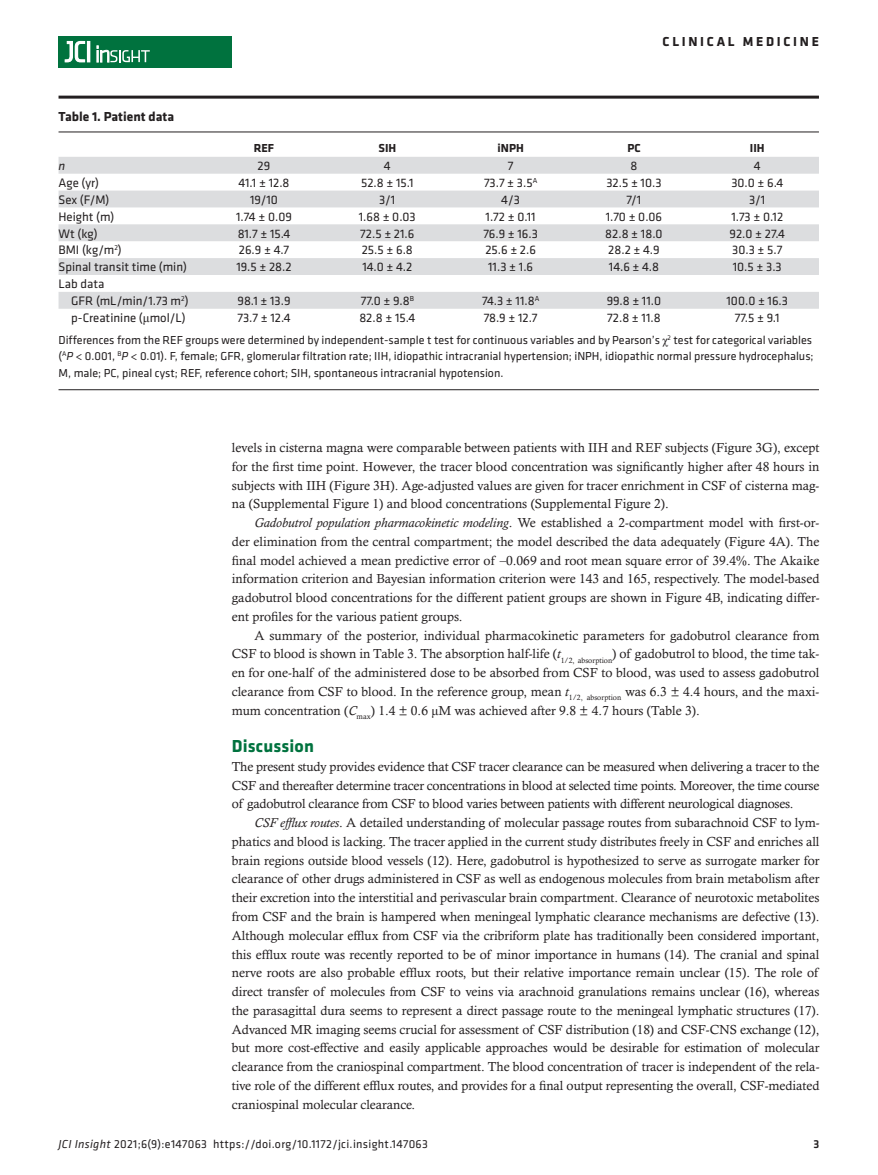
<style>
.page{position:relative;width:878px;height:1175px;background:#fff}
.page>*{position:absolute;margin:0;border:0;box-sizing:border-box;transform-origin:0 0}
.t1{font:700 18px "Klavika";letter-spacing:.01em;color:#00723e}
.t2{font:700 13.5px "Klavika Basic";color:#231f20}
.t3{font:700 13.5px "Klavika Basic";letter-spacing:.2em;color:#231f20}
.t4{font:13.2px/18.8px "Calisto MT Std";color:#231f20;text-align:justify}
.t5{font:12.75px/17px "Klavika";color:#231f20}
.t6{font:italic 12.75px "Klavika";color:#231f20}
.t7{font:12px/16.5px "Klavika Basic";color:#231f20;text-align:justify}
.t8{font:12px "Klavika Basic";letter-spacing:.025em;color:#231f20}
.t9{font:700 12px "Klavika";color:#231f20}
.t10{font:500 12px "Klavika Basic";color:#231f20}
.s1{font-family:"Times New Roman"}
.s2{font-style:italic}
</style>
<div class="page">
<div style="left:59px;top:36px;width:173px;height:31px;background:#00723e"></div>
<hr style="left:87px;top:41px;width:3px;height:21px;background:#fff">
<svg style="left:64px;top:41px;width:21px;height:22px"></svg>
<svg style="left:97px;top:46px;width:53px;height:16px"></svg>
<hr style="left:59px;top:96px;width:760px;height:3px;background:#231f20">
<hr style="left:59px;top:132px;width:760px;height:1px;background:#231f20">
<hr style="left:59px;top:389px;width:760px;height:1px;background:#231f20">
<svg style="left:59px;top:157px;width:760px;height:152px;fill:#dcdddf"></svg>
<p class="t2" style="left:59px;top:107px;width:117px">Table 1. Patient data</p>
<p class="t3" style="left:662px;top:32px;width:158px">CLINICAL MEDICINE</p>
<p class="t9" style="left:254px;top:139px;width:22px">REF</p>
<p class="t9" style="left:378px;top:139px;width:19px">SIH</p>
<p class="t9" style="left:497px;top:139px;width:28px">iNPH</p>
<p class="t9" style="left:627px;top:139px;width:15px">PC</p>
<p class="t9" style="left:750px;top:139px;width:16px">IIH</p>
<p class="t6" style="left:59px;top:158px;width:8px">n</p>
<p class="t5" style="left:258px;top:157px;width:14px">29</p>
<p class="t5" style="left:384px;top:157px;width:8px">4</p>
<p class="t5" style="left:508px;top:157px;width:7px">7</p>
<p class="t5" style="left:630px;top:157px;width:8px">8</p>
<p class="t5" style="left:753px;top:157px;width:8px">4</p>
<p class="t5" style="left:59px;top:174px;width:42px">Age (yr)</p>
<p class="t5" style="left:238px;top:174px;width:53px">41.1 ± 12.8</p>
<p class="t5" style="left:361px;top:174px;width:54px">52.8 ± 15.1</p>
<p class="t5" style="left:484px;top:174px;width:55px">73.7 ± 3.5<sup>A</sup></p>
<p class="t5" style="left:606px;top:174px;width:57px">32.5 ± 10.3</p>
<p class="t5" style="left:731px;top:174px;width:53px">30.0 ± 6.4</p>
<p class="t5" style="left:58px;top:191px;width:52px">Sex (F/M)</p>
<p class="t5" style="left:250px;top:191px;width:29px">19/10</p>
<p class="t5" style="left:379px;top:191px;width:18px">3/1</p>
<p class="t5" style="left:501px;top:191px;width:20px">4/3</p>
<p class="t5" style="left:626px;top:191px;width:16px">7/1</p>
<p class="t5" style="left:749px;top:191px;width:18px">3/1</p>
<p class="t5" style="left:58px;top:207px;width:57px">Height (m)</p>
<p class="t5" style="left:236px;top:207px;width:57px">1.74 ± 0.09</p>
<p class="t5" style="left:359px;top:207px;width:59px">1.68 ± 0.03</p>
<p class="t5" style="left:485px;top:207px;width:52px">1.72 ± 0.11</p>
<p class="t5" style="left:605px;top:207px;width:58px">1.70 ± 0.06</p>
<p class="t5" style="left:731px;top:207px;width:53px">1.73 ± 0.12</p>
<p class="t5" style="left:58px;top:224px;width:41px">Wt (kg)</p>
<p class="t5" style="left:238px;top:224px;width:54px">81.7 ± 15.4</p>
<p class="t5" style="left:360px;top:224px;width:56px">72.5 ± 21.6</p>
<p class="t5" style="left:483px;top:224px;width:56px">76.9 ± 16.3</p>
<p class="t5" style="left:605px;top:224px;width:59px">82.8 ± 18.0</p>
<p class="t5" style="left:729px;top:224px;width:57px">92.0 ± 27.4</p>
<p class="t5" style="left:58px;top:241px;width:65px">BMI (kg/m<sup>2</sup>)</p>
<p class="t5" style="left:239px;top:241px;width:52px">26.9 ± 4.7</p>
<p class="t5" style="left:362px;top:241px;width:53px">25.5 ± 6.8</p>
<p class="t5" style="left:485px;top:241px;width:52px">25.6 ± 2.6</p>
<p class="t5" style="left:608px;top:241px;width:53px">28.2 ± 4.9</p>
<p class="t5" style="left:732px;top:241px;width:52px">30.3 ± 5.7</p>
<p class="t5" style="left:58px;top:258px;width:130px">Spinal transit time (min)</p>
<p class="t5" style="left:236px;top:258px;width:57px">19.5 ± 28.2</p>
<p class="t5" style="left:362px;top:258px;width:51px">14.0 ± 4.2</p>
<p class="t5" style="left:488px;top:258px;width:46px">11.3 ± 1.6</p>
<p class="t5" style="left:609px;top:258px;width:52px">14.6 ± 4.8</p>
<p class="t5" style="left:732px;top:258px;width:51px">10.5 ± 3.3</p>
<p class="t5" style="left:71px;top:275px;width:119px;text-indent:-13px">Lab data<br>GFR (mL/min/1.73 m<sup>2</sup>)</p>
<p class="t5" style="left:237px;top:292px;width:55px">98.1 ± 13.9</p>
<p class="t5" style="left:361px;top:292px;width:55px">77.0 ± 9.8<sup>B</sup></p>
<p class="t5" style="left:482px;top:292px;width:59px">74.3 ± 11.8<sup>A</sup></p>
<p class="t5" style="left:606px;top:292px;width:56px">99.8 ± 11.0</p>
<p class="t5" style="left:726px;top:292px;width:63px">100.0 ± 16.3</p>
<p class="t5" style="left:71px;top:309px;width:116px">p-Creatinine (<span class="s1">μ</span>mol/L)</p>
<p class="t5" style="left:237px;top:309px;width:55px">73.7 ± 12.4</p>
<p class="t5" style="left:359px;top:309px;width:57px">82.8 ± 15.4</p>
<p class="t5" style="left:483px;top:309px;width:55px">78.9 ± 12.7</p>
<p class="t5" style="left:607px;top:309px;width:55px">72.8 ± 11.8</p>
<p class="t5" style="left:734px;top:309px;width:46px">77.5 ± 9.1</p>
<p class="t7" style="left:58px;top:331px;width:756px">Differences from the REF groups were determined by independent-sample t test for continuous variables and by Pearson’s <span class="s1">χ</span><sup>2</sup> test for categorical variables (<sup>A</sup><span class="s2">P</span> &lt; 0.001, <sup>B</sup><span class="s2">P</span> &lt; 0.01). F, female; GFR, glomerular filtration rate; IIH, idiopathic intracranial hypertension; iNPH, idiopathic normal pressure hydrocephalus; M, male; PC, pineal cyst; REF, reference cohort; SIH, spontaneous intracranial hypotension.</p>
<p class="t4" style="left:232px;top:438px;width:589px">levels in cisterna magna were comparable between patients with IIH and REF subjects (Figure 3G), except for the first time point. However, the tracer blood concentration was significantly higher after 48 hours in subjects with IIH (Figure 3H). Age-adjusted values are given for tracer enrichment in CSF of cisterna mag&shy;na (Supplemental Figure 1) and blood concentrations (Supplemental Figure 2).</p>
<p class="t4" style="left:232px;top:513px;width:589px;text-indent:22px"><span class="s2">Gadobutrol population pharmacokinetic modeling</span>. We established a 2-compartment model with first-or&shy;der elimination from the central compartment; the model described the data adequately (Figure 4A). The final model achieved a mean predictive error of –0.069 and root mean square error of 39.4%. The Akaike information criterion and Bayesian information criterion were 143 and 165, respectively. The model-based gadobutrol blood concentrations for the different patient groups are shown in Figure 4B, indicating differ&shy;ent profiles for the various patient groups.</p>
<p class="t4" style="left:232px;top:626px;width:589px;text-indent:22px">A summary of the posterior, individual pharmacokinetic parameters for gadobutrol clearance from CSF to blood is shown in Table 3. The absorption half-life (<span class="s2">t</span><sub>1/2,</sub> <sub>absorption</sub>) of gadobutrol to blood, the time tak&shy;en for one-half of the administered dose to be absorbed from CSF to blood, was used to assess gadobutrol clearance from CSF to blood. In the reference group, mean <span class="s2">t</span><sub>1/2,</sub> <sub>absorption</sub> was 6.3 ± 4.4 hours, and the maxi&shy;mum concentration (<span class="s2">C</span><sub>max</sub>) 1.4 ± 0.6 <span class="s1">μ</span>M was achieved after 9.8 ± 4.7 hours (Table 3).</p>
<h1 class="t1" style="left:232px;top:733px;width:84px">Discussion</h1>
<p class="t4" style="left:232px;top:757px;width:589px">The present study provides evidence that CSF tracer clearance can be measured when delivering a tracer to the CSF and thereafter determine tracer concentrations in blood at selected time points. Moreover, the time course of gadobutrol clearance from CSF to blood varies between patients with different neurological diagnoses.</p>
<p class="t4" style="left:232px;top:813px;width:589px;text-indent:22px"><span class="s2">CSF efflux routes</span>. A detailed understanding of molecular passage routes from subarachnoid CSF to lym&shy;phatics and blood is lacking. The tracer applied in the current study distributes freely in CSF and enriches all brain regions outside blood vessels (12). Here, gadobutrol is hypothesized to serve as surrogate marker for clearance of other drugs administered in CSF as well as endogenous molecules from brain metabolism after their excretion into the interstitial and perivascular brain compartment. Clearance of neurotoxic metabolites from CSF and the brain is hampered when meningeal lymphatic clearance mechanisms are defective (13).<br>Although molecular efflux from CSF via the cribriform plate has traditionally been considered important, this efflux route was recently reported to be of minor importance in humans (14). The cranial and spinal nerve roots are also probable efflux roots, but their relative importance remain unclear (15). The role of direct transfer of molecules from CSF to veins via arachnoid granulations remains unclear (16), whereas the parasagittal dura seems to represent a direct passage route to the meningeal lymphatic structures (17).<br>Advanced MR imaging seems crucial for assessment of CSF distribution (18) and CSF-CNS exchange (12), but more cost-effective and easily applicable approaches would be desirable for estimation of molecular clearance from the craniospinal compartment. The blood concentration of tracer is independent of the rela&shy;tive role of the different efflux routes, and provides for a final output representing the overall, CSF-mediated craniospinal molecular clearance.</p>
<p class="t8" style="left:59px;top:1135px;width:371px"><span class="s2">JCI Insight</span> 2021;6(9):e147063 https://doi.org/10.1172/jci.insight.147063</p>
<p class="t10" style="left:813px;top:1135px;width:7px">3</p>
</div>
